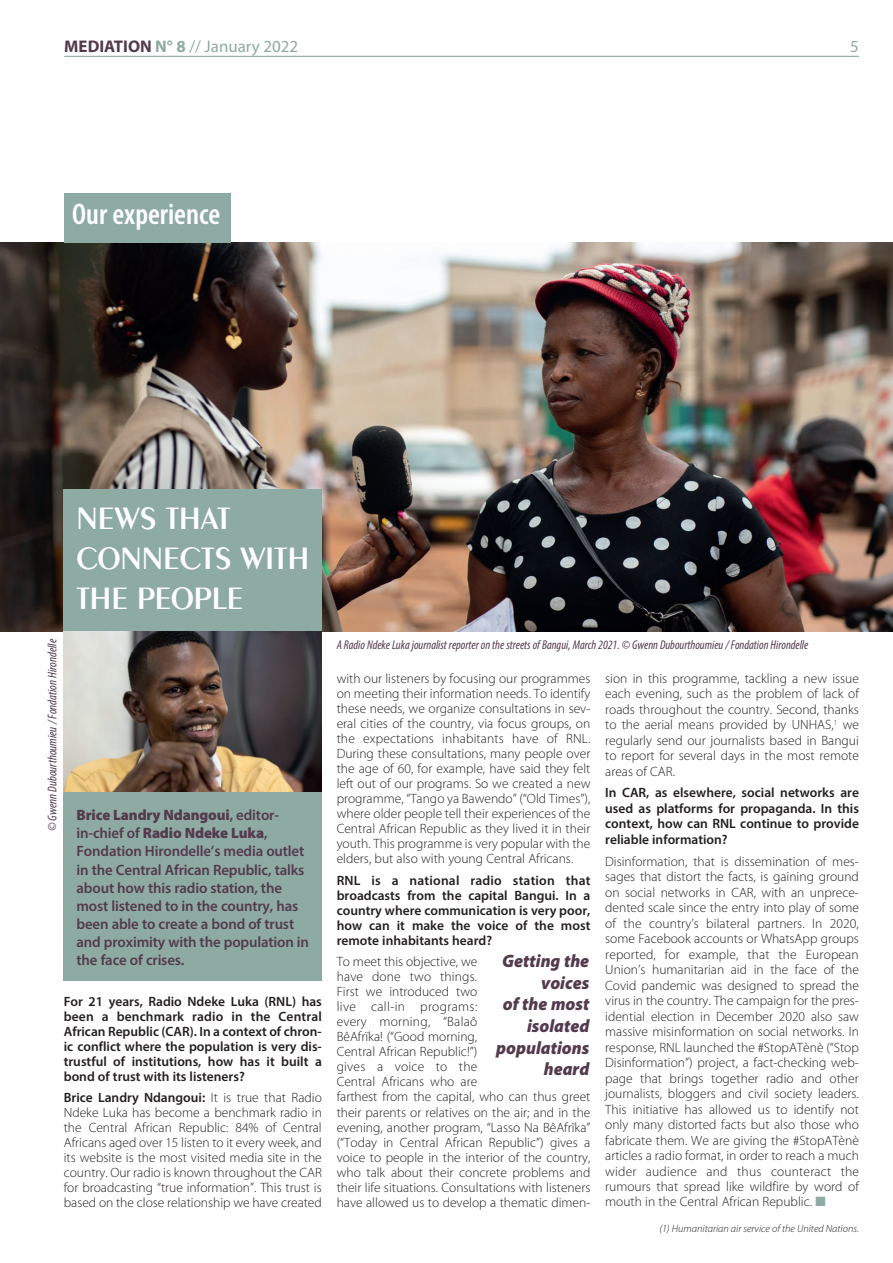
<style>
.page{position:relative;width:893px;height:1263px;background:#fff}
.page>*{position:absolute;margin:0;border:0;box-sizing:border-box;transform-origin:0 0}
.t1{font:600 33px/39.6px "Peignot";color:#fff}
.t2{font:600 condensed 30px "Myriad Pro";color:#fff}
.t3{font:italic 900 18px/21.6px "Myriad Pro";color:#543a4d;text-align:right;scale:.96 1}
.t4{font:16.95px "Myriad Pro";color:#8eaba3}
.t5{font:600 15px/18.1px "Myriad Pro";letter-spacing:-.01em;color:#543a4d}
.t6{font:300 13.5px/15px "Myriad Pro";color:#231f20;text-align:justify}
.t7{font:600 13.5px/15px "Myriad Pro";color:#231f20;text-align:justify}
.t8{font:italic condensed 12.75px "Myriad Pro";color:#543a4d}
.t9{font:italic 300 10.5px "Myriad Pro";color:#231f20}
.s1{font-weight:700;color:#543a4d}
.s2{font-weight:700}
.s3{font-weight:900}
.s4{font-weight:600}
.s5{color:#8eaba3}
</style>
<div class="page">
<img style="left:0;top:242px;width:893px;height:389px">
<hr style="left:64px;top:56px;width:795px;height:1px;background:#8eaba3">
<div style="left:64px;top:489px;width:258px;height:492px;background:#8eaba3"></div>
<img style="left:64px;top:631px;width:258px;height:160px">
<div style="left:64px;top:193px;width:167px;height:50px;background:#8eaba3"></div>
<p class="t4" style="left:64px;top:35px;width:235px"><span class="s1">MEDIATION</span> <span class="s2">N° 8</span> // January 2022</p>
<p class="t4" style="left:850px;top:35px;width:10px">5</p>
<h2 class="t2" style="left:72px;top:198px;width:150px">Our experience</h2>
<h1 class="t1" style="left:77px;top:498px;width:234px">NEWS THAT<br>CONN ECTS WITH<br>THE PEOPLE</h1>
<p class="t8" style="left:44px;top:831px;width:194px;rotate:-90deg">© Gwenn Dubourthoumieu / Fondation Hirondelle</p>
<p class="t5" style="left:77px;top:806px;width:234px"><span class="s3">Brice Landry Ndangoui</span>, editor&shy;in-chief of <span class="s3">Radio Ndeke Luka</span>,<br>Fondation Hirondelle’s media outlet in the Central African Republic, talks about how this radio station, the most listened to in the country, has been able to create a bond of trust and proximity with the population in the face of crises.</p>
<p class="t7" style="left:64px;top:994px;width:260px">For 21 years, Radio Ndeke Luka (RNL) has been a benchmark radio in the Central African Republic (CAR). In a context of chron&shy;ic conflict where the population is very dis&shy;trustful of institutions, how has it built a bond of trust with its listeners?</p>
<p class="t6" style="left:64px;top:1090px;width:260px"><span class="s4">Brice Landry Ndangoui:</span> It is true that Radio Ndeke Luka has become a benchmark radio in the Central African Republic: 84% of Central Africans aged over 15 listen to it every week, and its website is the most visited media site in the country. Our radio is known throughout the CAR for broadcasting “true information”. This trust is based on the close relationship we have created</p>
<p class="t8" style="left:337px;top:637px;width:473px">A Radio Ndeke Luka journalist reporter on the streets of Bangui, March 2021. © Gwenn Dubourthoumieu / Fondation Hirondelle</p>
<p class="t6" style="left:337px;top:671px;width:255px">with our listeners by focusing our programmes on meeting their information needs. To identify these needs, we organize consultations in sev&shy;eral cities of the country, via focus groups, on the expectations inhabitants have of RNL.<br>During these consultations, many people over the age of 60, for example, have said they felt left out of our programs. So we created a new programme, “Tango ya Bawendo” (“Old Times”), where older people tell their experiences of the Central African Republic as they lived it in their youth. This programme is very popular with the elders, but also with young Central Africans.</p>
<p class="t7" style="left:337px;top:872px;width:255px">RNL is a national radio station that broadcasts from the capital Bangui. In a country where communication is very poor, how can it make the voice of the most remote inhabitants heard?</p>
<p class="t6" style="left:337px;top:954px;width:255px;text-align:left">To meet this objective, we<br>have done two things.<br>First we introduced two<br>live call-in programs:<br>every morning, “Balaô<br>BêAfrïka! (“Good morning,<br>Central African Republic!”)<br>gives a voice to the<br>Central Africans who are<br>farthest from the capital, who can thus greet their parents or relatives on the air; and in the evening, another program, “Lasso Na BêAfrîka” (“Today in Central African Republic”) gives a voice to people in the interior of the country, who talk about their concrete problems and their life situations. Consultations with listeners have allowed us to develop a thematic dimen-</p>
<h3 class="t3" style="left:496px;top:950px;width:98px">Getting the voices<br>of the most isolated populations heard</h3>
<p class="t6" style="left:605px;top:671px;width:255px;line-height:15.5px">sion in this programme, tackling a new issue each evening, such as the problem of lack of roads throughout the country. Second, thanks to the aerial means provided by UNHAS,<sup>1</sup> we regularly send our journalists based in Bangui to report for several days in the most remote areas of CAR.</p>
<p class="t7" style="left:605px;top:785px;width:255px;line-height:15.5px">In CAR, as elsewhere, social networks are used as platforms for propaganda. In this context, how can RNL continue to provide reliable information?</p>
<p class="t6" style="left:605px;top:854px;width:255px;line-height:15.5px">Disinformation, that is dissemination of mes&shy;sages that distort the facts, is gaining ground on social networks in CAR, with an unprece&shy;dented scale since the entry into play of some of the country’s bilateral partners. In 2020, some Facebook accounts or WhatsApp groups reported, for example, that the European Union’s humanitarian aid in the face of the Covid pandemic was designed to spread the virus in the country. The campaign for the pres&shy;idential election in December 2020 also saw massive misinformation on social networks. In response, RNL launched the #StopATènè (“Stop Disinformation”) project, a fact-checking web&shy;page that brings together radio and other journalists, bloggers and civil society leaders.<br>This initiative has allowed us to identify not only many distorted facts but also those who fabricate them. We are giving the #StopATènè articles a radio format, in order to reach a much wider audience and thus counteract the rumours that spread like wildfire by word of mouth in the Central African Republic. <span class="s5">■</span></p>
<p class="t9" style="left:659px;top:1222px;width:201px">(1) Humanitarian air service of the United Nations.</p>
</div>
